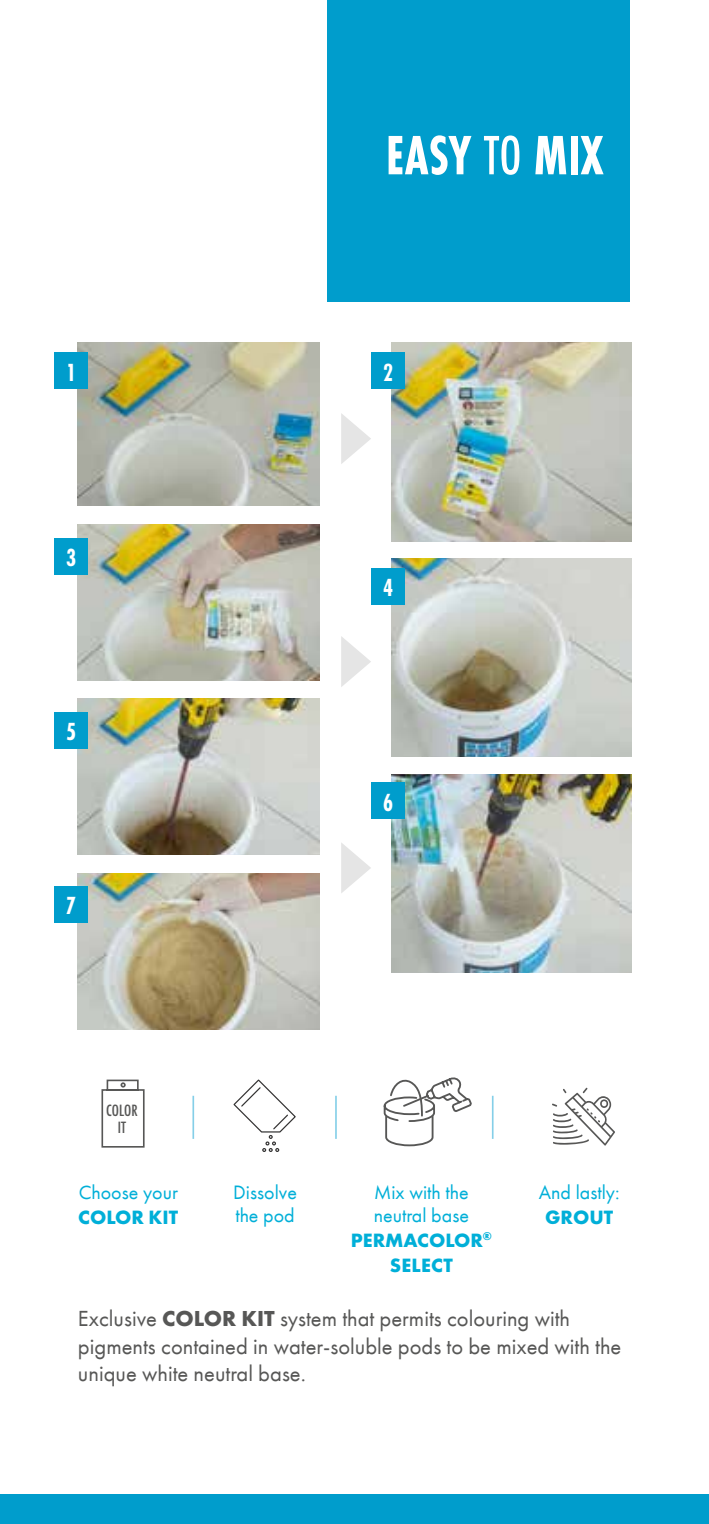
<style>
.page{position:relative;width:709px;height:1524px;background:#fff}
.page>*{position:absolute;margin:0;border:0;box-sizing:border-box;transform-origin:0 0}
.t1{font:700 57.5px "Futura PT Cond";letter-spacing:.01em;color:#fff;scale:.9 1}
.t2{font:700 25.75px "Futura PT Cond";color:#fff;scale:.9 1}
.t3{font:22.5px/27.5px "Futura PT";color:#575756}
.t4{font:20px/22.5px "Futura PT";color:#00afd8}
.t5{font:700 20px/25px "Futura PT";color:#00afd8;text-align:center}
.t6{font:500 17px/17px "Futura PT Cond";letter-spacing:.01em;color:#575756;text-align:center}
.s1{font-weight:500}
.s2{font-weight:700}
</style>
<div class="page">
<div style="left:327px;top:0;width:303px;height:302px;background:#009dcc"></div>
<div style="left:0;top:1495px;width:709px;height:29px;background:#009dcc"></div>
<hr style="left:192px;top:1096px;width:2px;height:43px;background:#85cfe8">
<hr style="left:492px;top:1096px;width:1px;height:43px;background:#85cfe8">
<hr style="left:335px;top:1096px;width:2px;height:43px;background:#85cfe8">
<svg style="left:552px;top:1087px;width:63px;height:58px"></svg>
<svg style="left:383px;top:1077px;width:89px;height:70px"></svg>
<svg style="left:233px;top:1079px;width:63px;height:73px"></svg>
<svg style="left:101px;top:1079px;width:44px;height:69px"></svg>
<img style="left:392px;top:342px;width:239px;height:199px">
<img style="left:78px;top:342px;width:241px;height:163px">
<img style="left:78px;top:873px;width:241px;height:156px">
<img style="left:78px;top:524px;width:241px;height:156px">
<img style="left:392px;top:558px;width:239px;height:199px">
<img style="left:78px;top:699px;width:241px;height:156px">
<img style="left:392px;top:774px;width:239px;height:198px">
<svg style="left:341px;top:413px;width:30px;height:51px"></svg>
<svg style="left:341px;top:636px;width:30px;height:51px"></svg>
<svg style="left:341px;top:843px;width:30px;height:50px"></svg>
<div style="left:54px;top:353px;width:34px;height:36px;background:#009dcc"></div>
<div style="left:371px;top:353px;width:34px;height:36px;background:#009dcc"></div>
<div style="left:54px;top:538px;width:34px;height:36px;background:#009dcc"></div>
<div style="left:54px;top:712px;width:34px;height:37px;background:#009dcc"></div>
<div style="left:54px;top:886px;width:34px;height:36px;background:#009dcc"></div>
<div style="left:371px;top:783px;width:34px;height:36px;background:#009dcc"></div>
<div style="left:371px;top:568px;width:34px;height:36px;background:#009dcc"></div>
<h1 class="t1" style="left:386px;top:122px;width:243px">EASY <span class="s1">TO</span> MIX</h1>
<p class="t2" style="left:66px;top:357px;width:13px">1</p>
<p class="t2" style="left:383px;top:357px;width:13px">2</p>
<p class="t2" style="left:66px;top:543px;width:13px">3</p>
<p class="t2" style="left:66px;top:717px;width:13px">5</p>
<p class="t2" style="left:66px;top:891px;width:13px">7</p>
<p class="t2" style="left:383px;top:572px;width:13px">4</p>
<p class="t2" style="left:383px;top:787px;width:13px">6</p>
<p class="t6" style="left:106px;top:1101px;width:33px">COLOR<br>IT</p>
<p class="t4" style="left:79px;top:1181px;width:101px">Choose your</p>
<p class="t5" style="left:78px;top:1204px;width:101px">COLOR KIT</p>
<p class="t4" style="left:233px;top:1181px;width:65px">Dissolve the pod</p>
<p class="t4" style="left:374px;top:1181px;width:97px">Mix with the neutral base</p>
<p class="t5" style="left:351px;top:1227px;width:142px">PERMACOLOR<sup>®<br></sup>SELECT</p>
<p class="t4" style="left:539px;top:1181px;width:82px">And lastly:</p>
<p class="t5" style="left:545px;top:1204px;width:70px">GROUT</p>
<p class="t3" style="left:78px;top:1304px;width:544px">Exclusive <span class="s2">COLOR KIT</span> system that permits colouring with pigments contained in water-soluble pods to be mixed with the unique white neutral base.</p>
</div>
